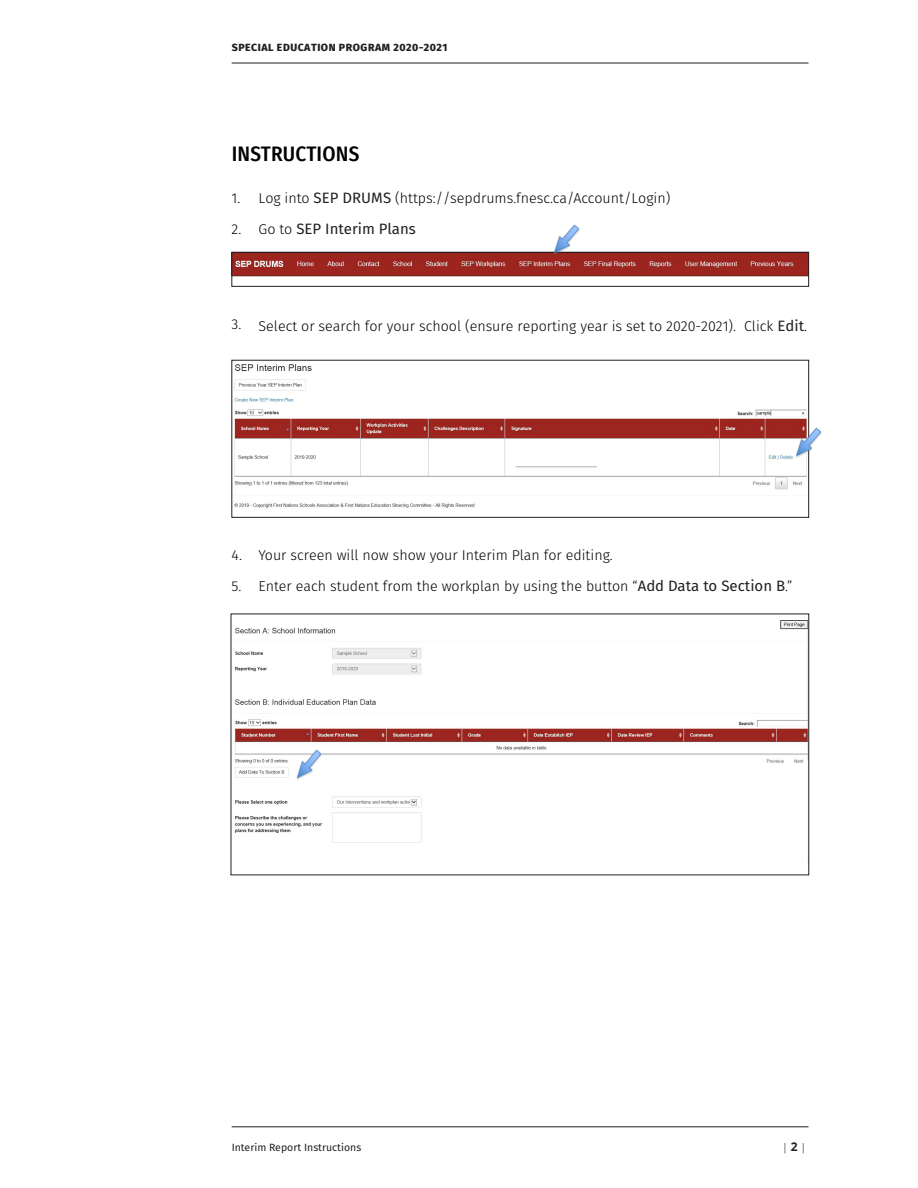
<style>
.page{position:relative;width:918px;height:1188px;background:#fff}
.page>*{position:absolute;margin:0;border:0;box-sizing:border-box;transform-origin:0 0}
.Section_Head{font:500 21px "Fira Sans Condensed";letter-spacing:.01em;color:#000}
.t1{font:15px "Fira Sans";color:#231f20}
.t2{font:300 14.25px "Fira Sans";color:#000}
.t3{font:800 10.5px "Fira Sans";letter-spacing:.05em;color:#231f20}
.t4{font:10.5px "Fira Sans";color:#231f20}
.t5{font:10.5px "Open Sans";color:#57585a}
.s1{font-weight:400;font-size:15px;color:#231f20}
.s2{font-weight:300;font-size:14.25px;color:#000}
.s3{font-weight:700;font-size:12px;color:#231f20}
</style>
<div class="page">
<hr style="left:232px;top:1127px;width:577px;height:1px;background:#231f20">
<hr style="left:232px;top:63px;width:577px;height:1px;background:#231f20">
<img style="left:234px;top:254px;width:573px;height:23px">
<div style="left:232px;top:252px;width:577px;height:35px;border:1px solid #231f20"></div>
<img style="left:234px;top:364px;width:573px;height:144px">
<div style="left:232px;top:360px;width:577px;height:158px;border:1px solid #231f20"></div>
<img style="left:234px;top:620px;width:573px;height:223px">
<img style="left:551px;top:224px;width:30px;height:34px">
<img style="left:794px;top:426px;width:28px;height:35px">
<img style="left:294px;top:749px;width:30px;height:34px">
<p class="t3" style="left:232px;top:38px;width:217px">SPECIAL EDUCATION PROGRAM 2020-2021</p>
<p class="Section_Head" style="left:232px;top:136px;width:129px">INSTRUCTIONS</p>
<p class="t2" style="left:232px;top:188px;width:440px">1. Log into <span class="s1">SEP DRUMS</span> (https://sepdrums.fnesc.ca/Account/Login)</p>
<p class="t1" style="left:232px;top:218px;width:186px"><span class="s2">2. Go to</span> SEP Interim Plans</p>
<p class="t2" style="left:232px;top:316px;width:577px">3. Select or search for your school (ensure reporting year is set to 2020-2021). Click <span class="s1">Edit</span>.</p>
<p class="t2" style="left:232px;top:545px;width:383px">4. Your screen will now show your Interim Plan for editing.</p>
<p class="t2" style="left:232px;top:576px;width:562px">5. Enter each student from the workplan by using the button “<span class="s1">Add Data to Section B</span>.”</p>
<p class="t4" style="left:232px;top:1140px;width:131px">Interim Report Instructions</p>
<p class="t5" style="left:782px;top:1140px;width:25px">| <span class="s3">2</span> |</p>
</div>
